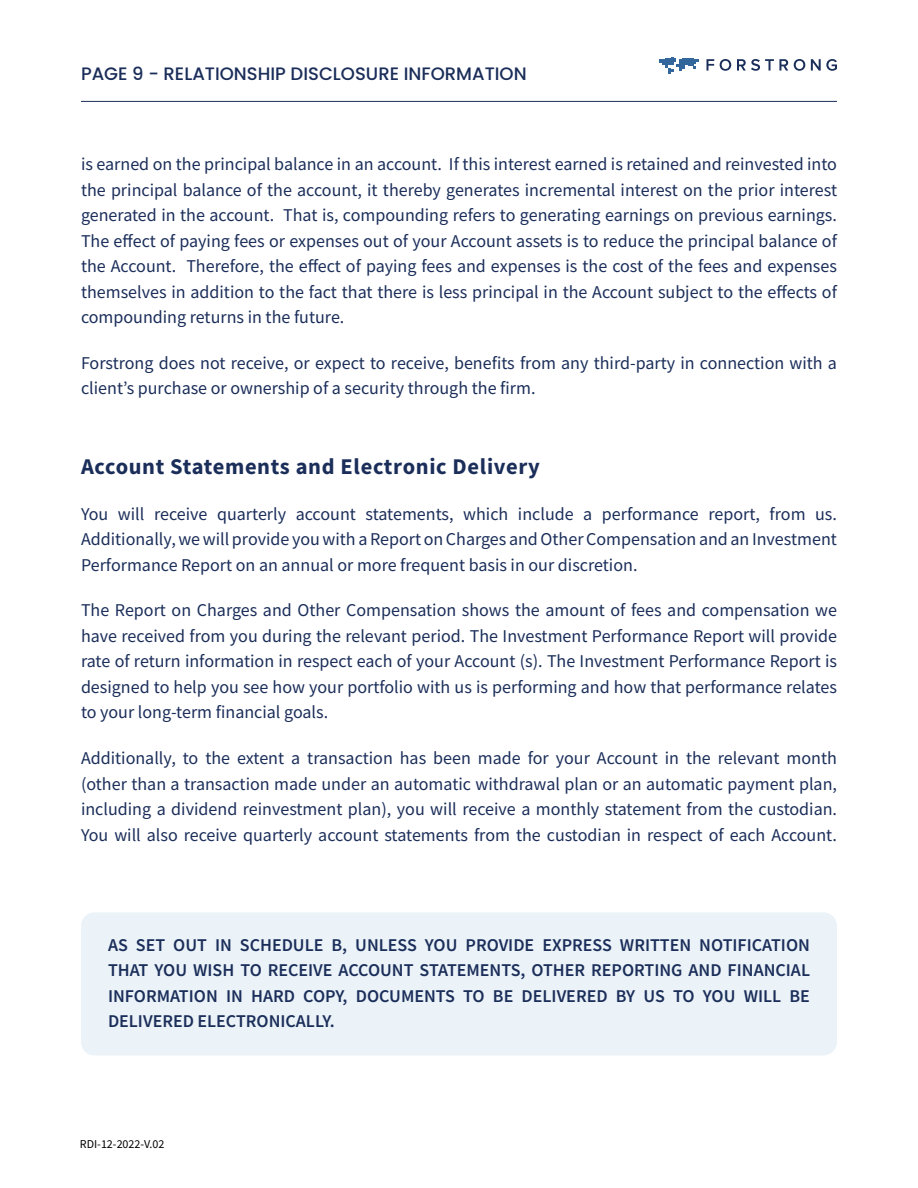
<style>
.page{position:relative;width:918px;height:1188px;background:#fff}
.page>*{position:absolute;margin:0;border:0;box-sizing:border-box;transform-origin:0 0}
.t1{font:700 22.5px "Source Sans Pro";letter-spacing:.03em;color:#1b2e5a}
.t2{font:18px/25.5px "Source Sans Pro";color:#1b2e5a}
.t3{font:600 18px/25.5px "Source Sans Pro";color:#1b2e5a;text-align:justify}
.t4{font:500 18px "Poppins";color:#1b2e5a}
.t5{font:12px "Source Sans Pro";color:#000}
</style>
<div class="page">
<div style="left:81px;top:912px;width:756px;height:143px;background:#ebf3f8;border-radius:14px"></div>
<svg style="left:706px;top:59px;width:8px;height:12px"></svg>
<svg style="left:720px;top:59px;width:11px;height:12px"></svg>
<svg style="left:737px;top:59px;width:51px;height:12px"></svg>
<svg style="left:794px;top:59px;width:11px;height:12px"></svg>
<svg style="left:811px;top:59px;width:26px;height:12px"></svg>
<svg style="left:660px;top:57px;width:39px;height:17px"></svg>
<hr style="left:81px;top:101px;width:756px;height:1px;background:#1b2e5a">
<p class="t4" style="left:81px;top:63px;width:447px">PAGE 9 - RELATIONSHIP DISCLOSURE INFORMATION</p>
<p class="t2" style="left:81px;top:151px;width:758px">is earned on the principal balance in an account. If this interest earned is retained and reinvested into the principal balance of the account, it thereby generates incremental interest on the prior interest generated in the account. That is, compounding refers to generating earnings on previous earnings.<br>The effect of paying fees or expenses out of your Account assets is to reduce the principal balance of the Account. Therefore, the effect of paying fees and expenses is the cost of the fees and expenses themselves in addition to the fact that there is less principal in the Account subject to the effects of compounding returns in the future.</p>
<p class="t2" style="left:81px;top:350px;width:758px">Forstrong does not receive, or expect to receive, benefits from any third-party in connection with a client’s purchase or ownership of a security through the firm.</p>
<p class="t1" style="left:81px;top:451px;width:461px">Account Statements and Electronic Delivery</p>
<p class="t2" style="left:81px;top:501px;width:757px">You will receive quarterly account statements, which include a performance report, from us.<br>Additionally, we will provide you with a Report on Charges and Other Compensation and an Investment<br>Performance Report on an annual or more frequent basis in our discretion.</p>
<p class="t2" style="left:81px;top:598px;width:758px;text-align:justify">The Report on Charges and Other Compensation shows the amount of fees and compensation we have received from you during the relevant period. The Investment Performance Report will provide rate of return information in respect each of your Account (s). The Investment Performance Report is designed to help you see how your portfolio with us is performing and how that performance relates to your long-term financial goals.</p>
<p class="t2" style="left:81px;top:745px;width:757px">Additionally, to the extent a transaction has been made for your Account in the relevant month (other than a transaction made under an automatic withdrawal plan or an automatic payment plan, including a dividend reinvestment plan), you will receive a monthly statement from the custodian.<br>You will also receive quarterly account statements from the custodian in respect of each Account.</p>
<p class="t3" style="left:108px;top:932px;width:704px">AS SET OUT IN SCHEDULE B, UNLESS YOU PROVIDE EXPRESS WRITTEN NOTIFICATION THAT YOU WISH TO RECEIVE ACCOUNT STATEMENTS, OTHER REPORTING AND FINANCIAL INFORMATION IN HARD COPY, DOCUMENTS TO BE DELIVERED BY US TO YOU WILL BE DELIVERED ELECTRONICALLY.</p>
<p class="t5" style="left:80px;top:1136px;width:86px">RDI-12-2022-V.02</p>
</div>
